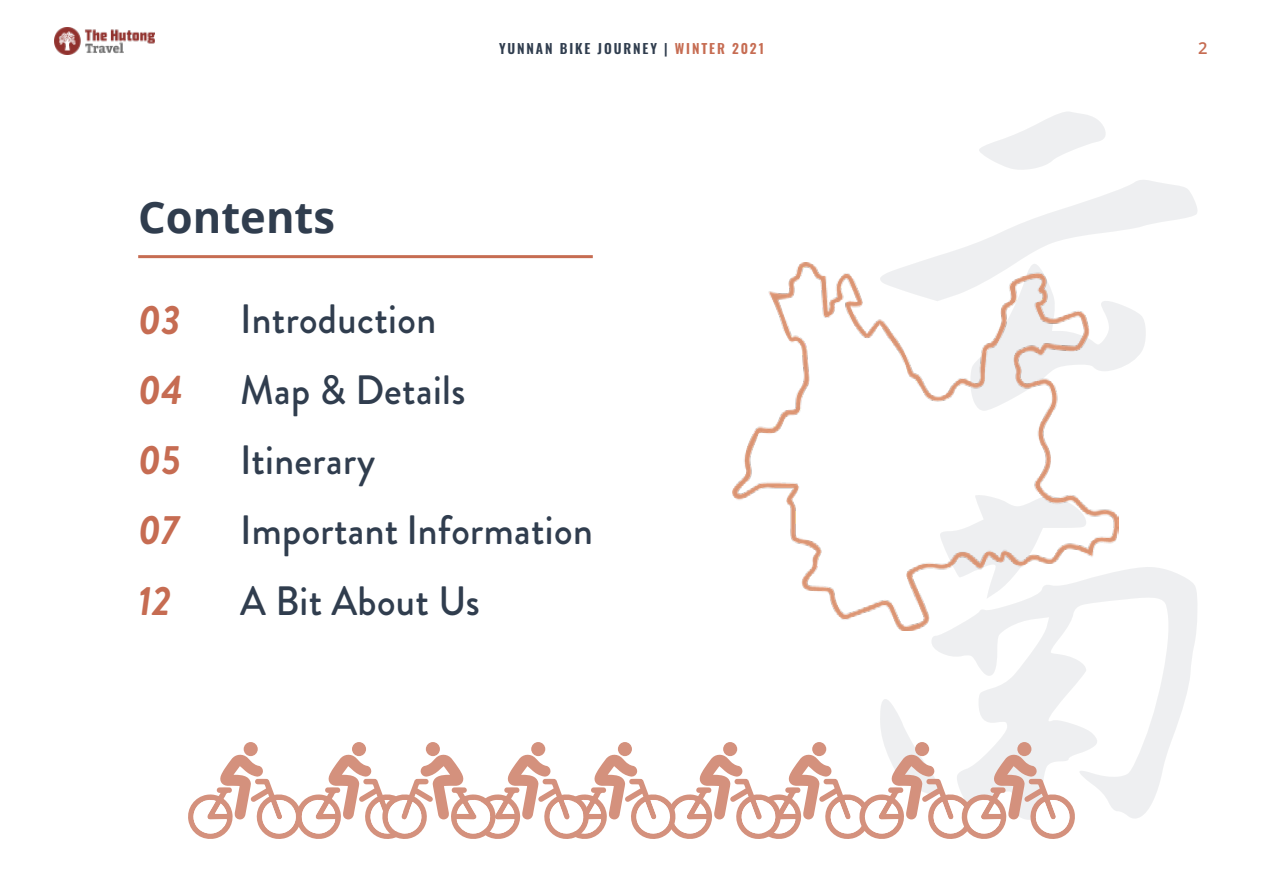
<style>
.page{position:relative;width:1263px;height:893px;background:#fff}
.page>*{position:absolute;margin:0;border:0;box-sizing:border-box;transform-origin:0 0}
.t1{font:700 43.5px "Open Sans";color:#303d4e}
.t2{font:500 40.95px/70.2px "Brandon Grotesque";letter-spacing:.01em;color:#303d4e;scale:.95 1}
.t3{font:italic 700 40.95px/70.2px "Brandon Grotesque";letter-spacing:.01em;color:#c66c52;text-align:justify;scale:.95 1}
.t4{font:600 16.5px "Open Sans";color:#c66c52}
.t5{font:600 13.5px "Oswald";letter-spacing:.14em;color:#303d4e}
.s1{color:#c66c52}
</style>
<div class="page">
<img style="left:54px;top:28px;width:100px;height:26px">
<hr style="left:138px;top:255px;width:455px;height:3px;background:#c66c52">
<img style="left:732px;top:262px;width:386px;height:369px">
<div style="left:812px;top:742px;width:14px;height:14px;background:#d4917d;border-radius:50%"></div>
<div style="left:915px;top:742px;width:14px;height:14px;background:#d4917d;border-radius:50%"></div>
<div style="left:723px;top:742px;width:14px;height:14px;background:#d4917d;border-radius:50%"></div>
<div style="left:618px;top:742px;width:14px;height:14px;background:#d4917d;border-radius:50%"></div>
<div style="left:531px;top:742px;width:14px;height:14px;background:#d4917d;border-radius:50%"></div>
<div style="left:352px;top:742px;width:14px;height:14px;background:#d4917d;border-radius:50%"></div>
<div style="left:244px;top:742px;width:14px;height:14px;background:#d4917d;border-radius:50%"></div>
<div style="left:426px;top:742px;width:14px;height:14px;background:#d4917d;border-radius:50%"></div>
<div style="left:1017px;top:742px;width:14px;height:14px;background:#d4917d;border-radius:50%"></div>
<svg style="left:188px;top:753px;width:887px;height:86px"></svg>
<p class="t1" style="left:138px;top:187px;width:198px">Contents</p>
<p class="t5" style="left:499px;top:41px;width:266px">YUNNAN BIKE JOURNEY | <span class="s1">WINTER 2021</span></p>
<p class="t4" style="left:1198px;top:37px;width:11px">2</p>
<p class="t3" style="left:138px;top:285px;width:48px">03<br>04<br>05<br>07<br>12</p>
<p class="t2" style="left:240px;top:285px;width:373px">Introduction<br>Map &amp; Details<br>Itinerary<br>Important Information<br>A Bit About Us</p>
</div>
